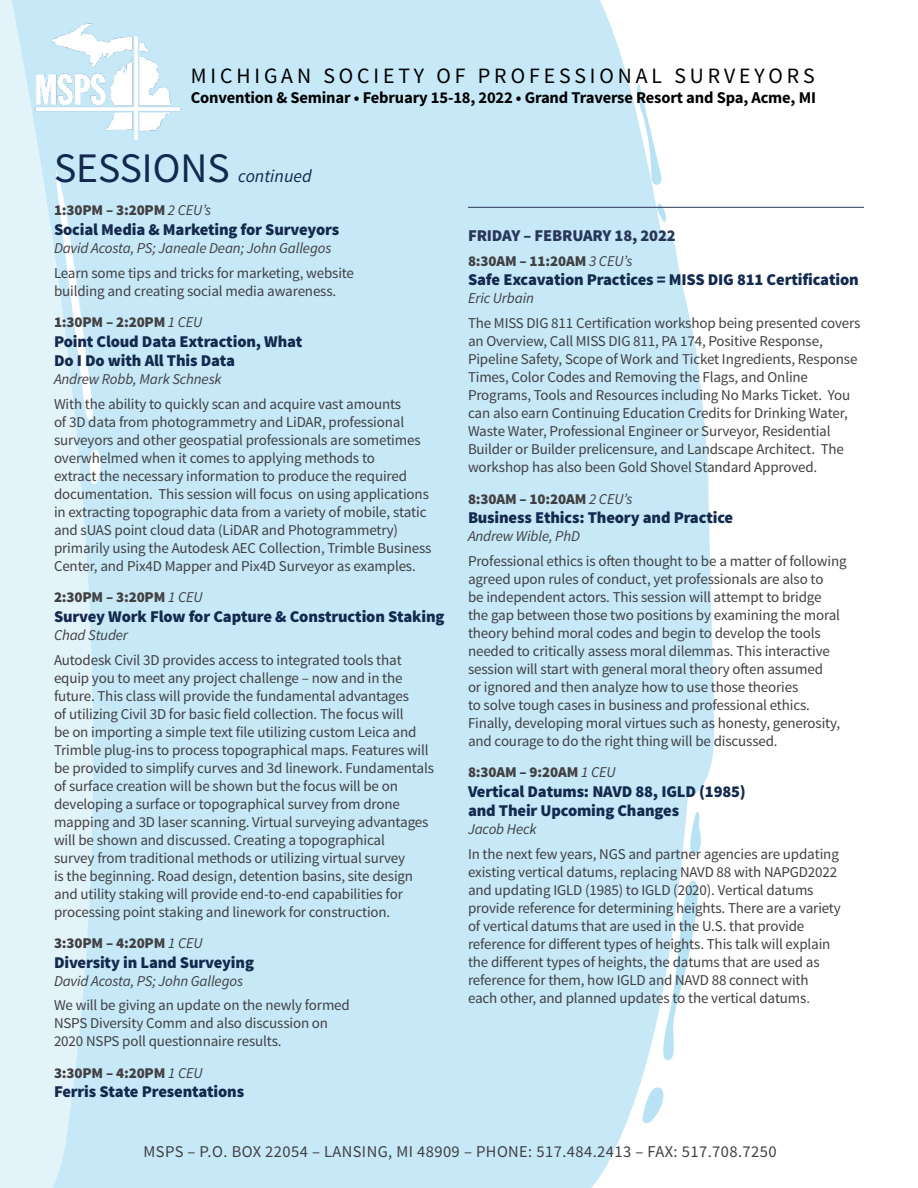
<style>
.page{position:relative;width:918px;height:1188px;background:#fff}
.page>*{position:absolute;margin:0;border:0;box-sizing:border-box;transform-origin:0 0}
.t1{font:42px "Source Sans Pro";color:#13294e}
.t2{font:21.9px "Source Sans Pro";letter-spacing:.18em;color:#000}
.t3{font:italic 18px "Source Sans Pro";color:#13294e}
.t4{font:900 16.5px/19.5px "Source Sans Pro";letter-spacing:-.01em;color:#13294e}
.t5{font:700 16.5px "Source Sans Pro";letter-spacing:-.01em;color:#000}
.t6{font:16.5px "Source Sans Pro";letter-spacing:.025em;color:#414042}
.t7{font:900 16.5px "Source Sans Pro";letter-spacing:-.01em;color:#283658}
.t8{font:15px/18px "Source Sans Pro";letter-spacing:-.01em;color:#414042}
.t9{font:900 15px "Source Sans Pro";letter-spacing:-.01em;color:#414042}
.t10{font:italic 15px "Source Sans Pro";letter-spacing:-.01em;color:#414042}
.s1{font-weight:400;font-style:italic}
.s2{color:#535254}
</style>
<div class="page">
<div style="left:93px;top:0;width:621px;height:1188px;background:#c6e8f7"></div>
<svg style="left:690px;top:809px;width:12px;height:46px"></svg>
<svg style="left:658px;top:881px;width:47px;height:179px"></svg>
<svg style="left:642px;top:1084px;width:22px;height:40px"></svg>
<svg style="left:657px;top:202px;width:9px;height:21px"></svg>
<svg style="left:635px;top:80px;width:27px;height:105px"></svg>
<svg style="left:0;top:0;width:93px;height:1188px;background:#def1f9"></svg>
<svg style="left:89px;top:447px;width:12px;height:38px"></svg>
<svg style="left:56px;top:171px;width:39px;height:258px"></svg>
<img style="left:27px;top:16px;width:158px;height:123px">
<hr style="left:468px;top:207px;width:396px;height:1px;background:#283658">
<h2 class="t2" style="left:191px;top:62px;width:625px">MICHIGAN SOCIETY OF PROFESSIONAL SURVEYORS</h2>
<p class="t5" style="left:191px;top:87px;width:627px">Convention &amp; Seminar • February 15-18, 2022 • Grand Traverse Resort and Spa, Acme, MI</p>
<h1 class="t1" style="left:54px;top:142px;width:177px">SESSIONS</h1>
<p class="t3" style="left:238px;top:165px;width:75px">continued</p>
<p class="t9" style="left:54px;top:201px;width:159px">1:30PM – 3:20PM <span class="s1">2 CEU’s</span></p>
<p class="t4" style="left:54px;top:220px;width:287px">Social Media &amp; Marketing for Surveyors</p>
<p class="t10" style="left:54px;top:239px;width:279px">David Acosta, PS; Janeale Dean; John Gallegos</p>
<p class="t8" style="left:54px;top:264px;width:302px">Learn some tips and tricks for marketing, website building and creating social media awareness.</p>
<p class="t9" style="left:54px;top:312px;width:150px">1:30PM – 2:20PM <span class="s1">1 CEU</span></p>
<p class="t4" style="left:54px;top:332px;width:250px">Point Cloud Data Extraction, What<br>Do I Do with All This Data</p>
<p class="t10" style="left:54px;top:370px;width:169px">Andrew Robb, Mark Schnesk</p>
<p class="t8" style="left:54px;top:395px;width:379px">With the ability to quickly scan and acquire vast amounts<br>of 3D data from photogrammetry and LiDAR, professional surveyors and other geospatial professionals are sometimes overwhelmed when it comes to applying methods to<br>extract the necessary information to produce the required documentation. This session will focus on using applications in extracting topographic data from a variety of mobile, static and sUAS point cloud data (LiDAR and Photogrammetry) primarily using the Autodesk AEC Collection, Trimble Business Center, and Pix4D Mapper and Pix4D Surveyor as examples.</p>
<p class="t9" style="left:54px;top:588px;width:150px">2:30PM – 3:20PM <span class="s1">1 CEU</span></p>
<p class="t4" style="left:54px;top:607px;width:392px">Survey Work Flow for Capture &amp; Construction Staking</p>
<p class="t10" style="left:54px;top:626px;width:76px">Chad Studer</p>
<p class="t8" style="left:54px;top:651px;width:382px">Autodesk Civil 3D provides access to integrated tools that equip you to meet any project challenge – now and in the future. This class will provide the fundamental advantages<br>of utilizing Civil 3D for basic field collection. The focus will<br>be on importing a simple text file utilizing custom Leica and Trimble plug-ins to process topographical maps. Features will be provided to simplify curves and 3d linework. Fundamentals of surface creation will be shown but the focus will be on developing a surface or topographical survey from drone mapping and 3D laser scanning. Virtual surveying advantages will be shown and discussed. Creating a topographical<br>survey from traditional methods or utilizing virtual survey<br>is the beginning. Road design, detention basins, site design and utility staking will provide end-to-end capabilities for processing point staking and linework for construction.</p>
<p class="t9" style="left:54px;top:933px;width:150px">3:30PM – 4:20PM <span class="s1">1 CEU</span></p>
<p class="t4" style="left:54px;top:953px;width:202px">Diversity in Land Surveying</p>
<p class="t10" style="left:54px;top:971px;width:191px">David Acosta, PS; John Gallegos</p>
<p class="t8" style="left:54px;top:997px;width:297px">We will be giving an update on the newly formed<br>NSPS Diversity Comm and also discussion on<br>2020 NSPS poll questionnaire results.</p>
<p class="t9" style="left:54px;top:1063px;width:150px">3:30PM – 4:20PM <span class="s1">1 CEU</span></p>
<p class="t4" style="left:54px;top:1083px;width:192px">Ferris State Presentations</p>
<p class="t7" style="left:468px;top:225px;width:209px">FRIDAY – FEBRUARY 18, 2022</p>
<p class="t9" style="left:468px;top:251px;width:166px">8:30AM – 11:20AM <span class="s1">3 CEU’s</span></p>
<p class="t4" style="left:468px;top:271px;width:392px">Safe Excavation Practices = MISS DIG 811 Certification</p>
<p class="t10" style="left:468px;top:289px;width:68px">Eric Urbain</p>
<p class="t8" style="left:468px;top:315px;width:394px">The MISS DIG 811 Certification workshop being presented covers an Overview, Call MISS DIG 811, PA 174, Positive Response, Pipeline Safety, Scope of Work and Ticket Ingredients, Response Times, Color Codes and Removing the Flags, and Online Programs, Tools and Resources including No Marks Ticket. You can also earn Continuing Education Credits for Drinking Water, Waste Water, Professional Engineer or Surveyor, Residential Builder or Builder prelicensure, and Landscape Architect. The workshop has also been Gold Shovel Standard Approved.</p>
<p class="t9" style="left:468px;top:489px;width:166px">8:30AM – 10:20AM <span class="s1">2 CEU’s</span></p>
<p class="t4" style="left:468px;top:509px;width:267px">Business Ethics: Theory and Practice</p>
<p class="t10" style="left:468px;top:527px;width:113px">Andrew Wible, PhD</p>
<p class="t8" style="left:468px;top:552px;width:380px">Professional ethics is often thought to be a matter of following agreed upon rules of conduct, yet professionals are also to<br>be independent actors. This session will attempt to bridge<br>the gap between those two positions by examining the moral theory behind moral codes and begin to develop the tools needed to critically assess moral dilemmas. This interactive session will start with general moral theory often assumed<br>or ignored and then analyze how to use those theories<br>to solve tough cases in business and professional ethics.<br>Finally, developing moral virtues such as honesty, generosity, and courage to do the right thing will be discussed.</p>
<p class="t9" style="left:468px;top:763px;width:149px">8:30AM – 9:20AM <span class="s1">1 CEU</span></p>
<p class="t4" style="left:468px;top:782px;width:279px">Vertical Datums: NAVD 88, IGLD (1985) and Their Upcoming Changes</p>
<p class="t10" style="left:468px;top:820px;width:70px">Jacob Heck</p>
<p class="t8" style="left:468px;top:846px;width:374px">In the next few years, NGS and partner agencies are updating existing vertical datums, replacing NAVD 88 with NAPGD2022 and updating IGLD (1985) to IGLD (2020). Vertical datums provide reference for determining heights. There are a variety of vertical datums that are used in the U.S. that provide reference for different types of heights. This talk will explain the different types of heights, the datums that are used as reference for them, how IGLD and NAVD 88 connect with each other, and planned updates to the vertical datums<span class="s2">.</span></p>
<p class="t6" style="left:144px;top:1141px;width:635px">MSPS – P.O. BOX 22054 – LANSING, MI 48909 – PHONE: 517.484.2413 – FAX: 517.708.7250</p>
</div>
